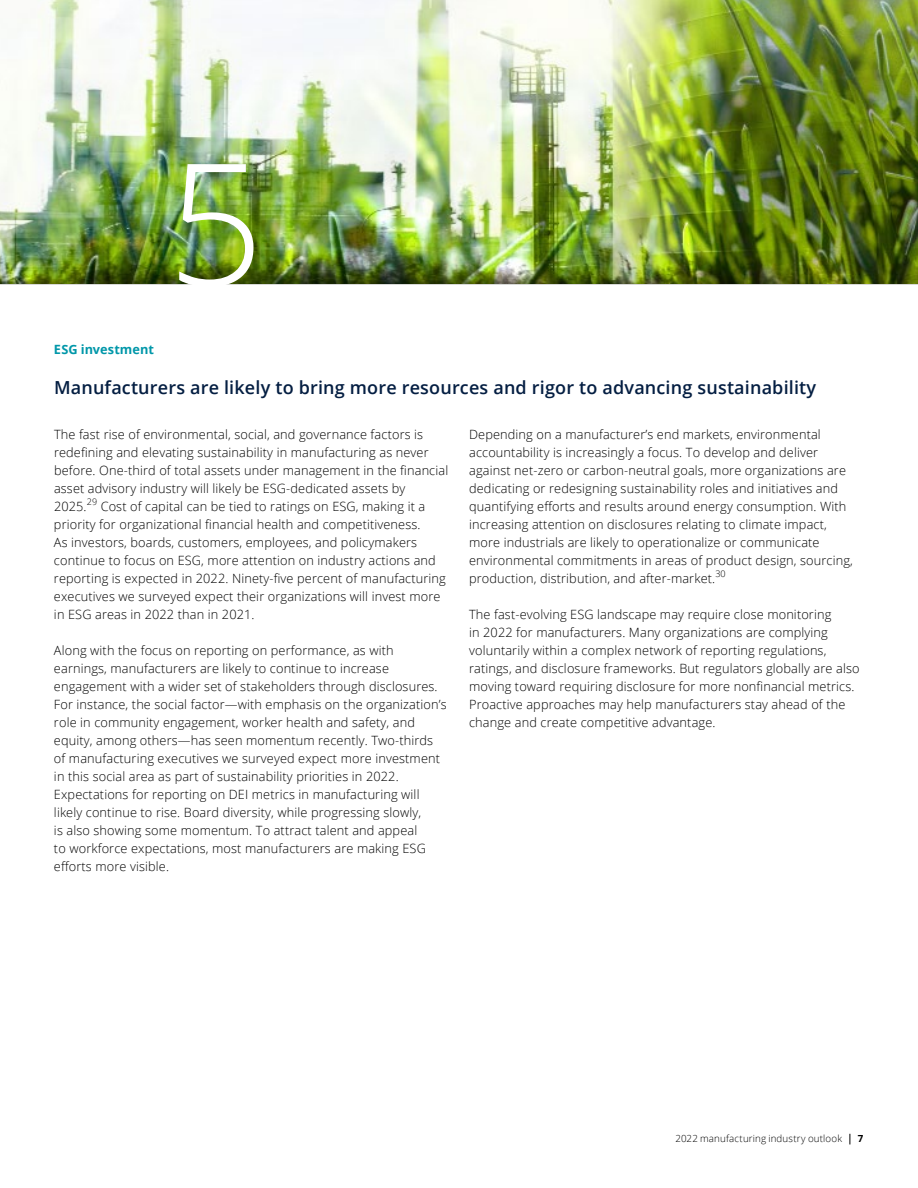
<style>
.page{position:relative;width:918px;height:1188px;background:#fff}
.page>*{position:absolute;margin:0;border:0;box-sizing:border-box;transform-origin:0 0}
.t1{font:300 169.5px "Open Sans";color:#fff}
.t2{font:600 18px "Open Sans";letter-spacing:.01em;color:#041e42}
.t3{font:300 12.75px/18px "Open Sans";letter-spacing:.01em;color:#000}
.t4{font:700 12.75px "Open Sans";letter-spacing:.005em;color:#0097a9}
.t5{font:300 9.75px "Open Sans";letter-spacing:.015em;color:#000}
.t6{font:700 9.75px "Open Sans";color:#000}
.t7{font:300 9px "Open Sans";color:#000}
</style>
<div class="page">
<img style="left:0;top:0;width:918px;height:283px">
<p class="t4" style="left:54px;top:340px;width:101px">ESG investment</p>
<h1 class="t1" style="left:167px;top:108px;width:98px">5</h1>
<h2 class="t2" style="left:54px;top:375px;width:764px">Manufacturers are likely to bring more resources and rigor to advancing sustainability</h2>
<p class="t3" style="left:54px;top:425px;width:396px">The fast rise of environmental, social, and governance factors is redefining and elevating sustainability in manufacturing as never before. One-third of total assets under management in the financial asset advisory industry will likely be ESG-dedicated assets by<br>2025.</p>
<p class="t3" style="left:469px;top:425px;width:385px">Depending on a manufacturer’s end markets, environmental accountability is increasingly a focus. To develop and deliver against net-zero or carbon-neutral goals, more organizations are dedicating or redesigning sustainability roles and initiatives and quantifying efforts and results around energy consumption. With increasing attention on disclosures relating to climate impact, more industrials are likely to operationalize or communicate environmental commitments in areas of product design, sourcing, production, distribution, and after-market.</p>
<p class="t7" style="left:87px;top:495px;width:12px">29</p>
<p class="t3" style="left:54px;top:497px;width:393px;text-indent:47px">Cost of capital can be tied to ratings on ESG, making it a priority for organizational financial health and competitiveness.<br>As investors, boards, customers, employees, and policymakers continue to focus on ESG, more attention on industry actions and reporting is expected in 2022. Ninety-five percent of manufacturing executives we surveyed expect their organizations will invest more in ESG areas in 2022 than in 2021.</p>
<p class="t3" style="left:54px;top:641px;width:394px">Along with the focus on reporting on performance, as with earnings, manufacturers are likely to continue to increase engagement with a wider set of stakeholders through disclosures.<br>For instance, the social factor—with emphasis on the organization’s role in community engagement, worker health and safety, and equity, among others—has seen momentum recently. Two-thirds of manufacturing executives we surveyed expect more investment in this social area as part of sustainability priorities in 2022.<br>Expectations for reporting on DEI metrics in manufacturing will likely continue to rise. Board diversity, while progressing slowly,<br>is also showing some momentum. To attract talent and appeal<br>to workforce expectations, most manufacturers are making ESG efforts more visible.</p>
<p class="t7" style="left:715px;top:567px;width:12px">30</p>
<p class="t3" style="left:469px;top:605px;width:392px">The fast-evolving ESG landscape may require close monitoring<br>in 2022 for manufacturers. Many organizations are complying voluntarily within a complex network of reporting regulations, ratings, and disclosure frameworks. But regulators globally are also moving toward requiring disclosure for more nonfinancial metrics.<br>Proactive approaches may help manufacturers stay ahead of the change and create competitive advantage.</p>
<p class="t5" style="left:676px;top:1132px;width:168px">2022 manufacturing industry outlook</p>
<p class="t6" style="left:858px;top:1132px;width:7px">7</p>
</div>
